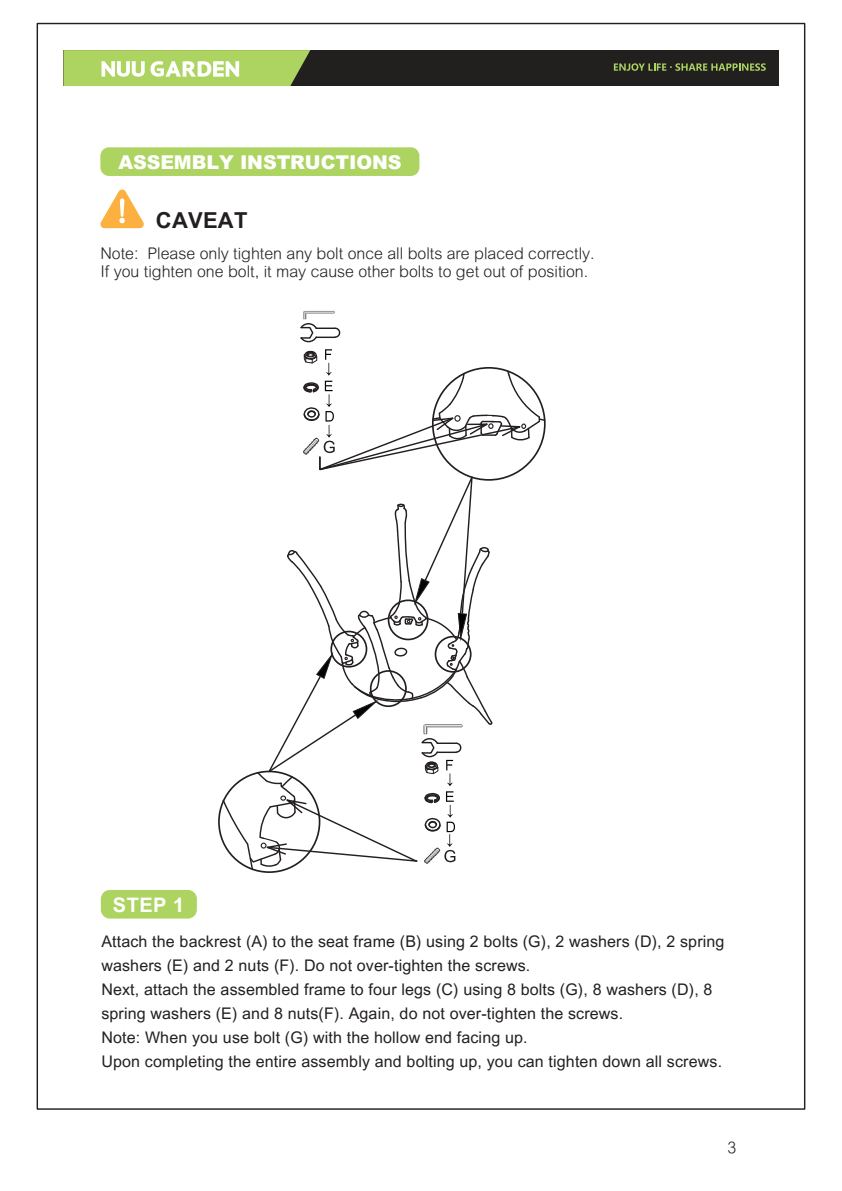
<style>
.page{position:relative;width:842px;height:1191px;background:#fff}
.page>*{position:absolute;margin:0;border:0;box-sizing:border-box;transform-origin:0 0}
.t1{font:700 22px "Arial MT Pro";letter-spacing:.01em;color:#231f20}
.t2{font:700 20px "Arial MT Pro";color:#fff}
.t3{font:900 19px "Arial MT Pro";letter-spacing:-.005em;color:#fff}
.t4{font:16px/24px "Arial MT Pro";letter-spacing:.01em;color:#231f20}
.t5{font:300 16px/18px "Arial Rounded MT Pro";color:#231f20}
</style>
<div class="page">
<div style="left:63px;top:50px;width:716px;height:36px;background:#21201e"></div>
<svg style="left:63px;top:50px;width:247px;height:36px;background:#b2d273"></svg>
<svg style="left:614px;top:63px;width:152px;height:8px"></svg>
<div style="left:101px;top:890px;width:96px;height:28px;background:#add461;border-radius:9px"></div>
<svg style="left:100px;top:189px;width:44px;height:40px"></svg>
<div style="left:100px;top:147px;width:319px;height:29px;background:#add461;border-radius:9px"></div>
<img style="left:303px;top:310px;width:32px;height:10px">
<svg style="left:221px;top:323px;width:325px;height:548px"></svg>
<p class="t3" style="left:118px;top:150px;width:285px">ASSEMBLY INSTRUCTIONS</p>
<h1 class="t1" style="left:156px;top:207px;width:93px">CAVEAT</h1>
<p class="t5" style="left:100px;top:245px;width:496px">Note: Please only tighten any bolt once all bolts are placed correctly.<br>If you tighten one bolt, it may cause other bolts to get out of position.</p>
<p class="t2" style="left:113px;top:893px;width:73px">STEP 1</p>
<p class="t4" style="left:101px;top:929px;width:625px">Attach the backrest (A) to the seat frame (B) using 2 bolts (G), 2 washers (D), 2 spring washers (E) and 2 nuts (F). Do not over-tighten the screws.<br>Next, attach the assembled frame to four legs (C) using 8 bolts (G), 8 washers (D), 8 spring washers (E) and 8 nuts(F). Again, do not over-tighten the screws.<br>Note: When you use bolt (G) with the hollow end facing up.<br>Upon completing the entire assembly and bolting up, you can tighten down all screws.</p>
<p class="t5" style="left:727px;top:1138px;width:10px">3</p>
</div>
